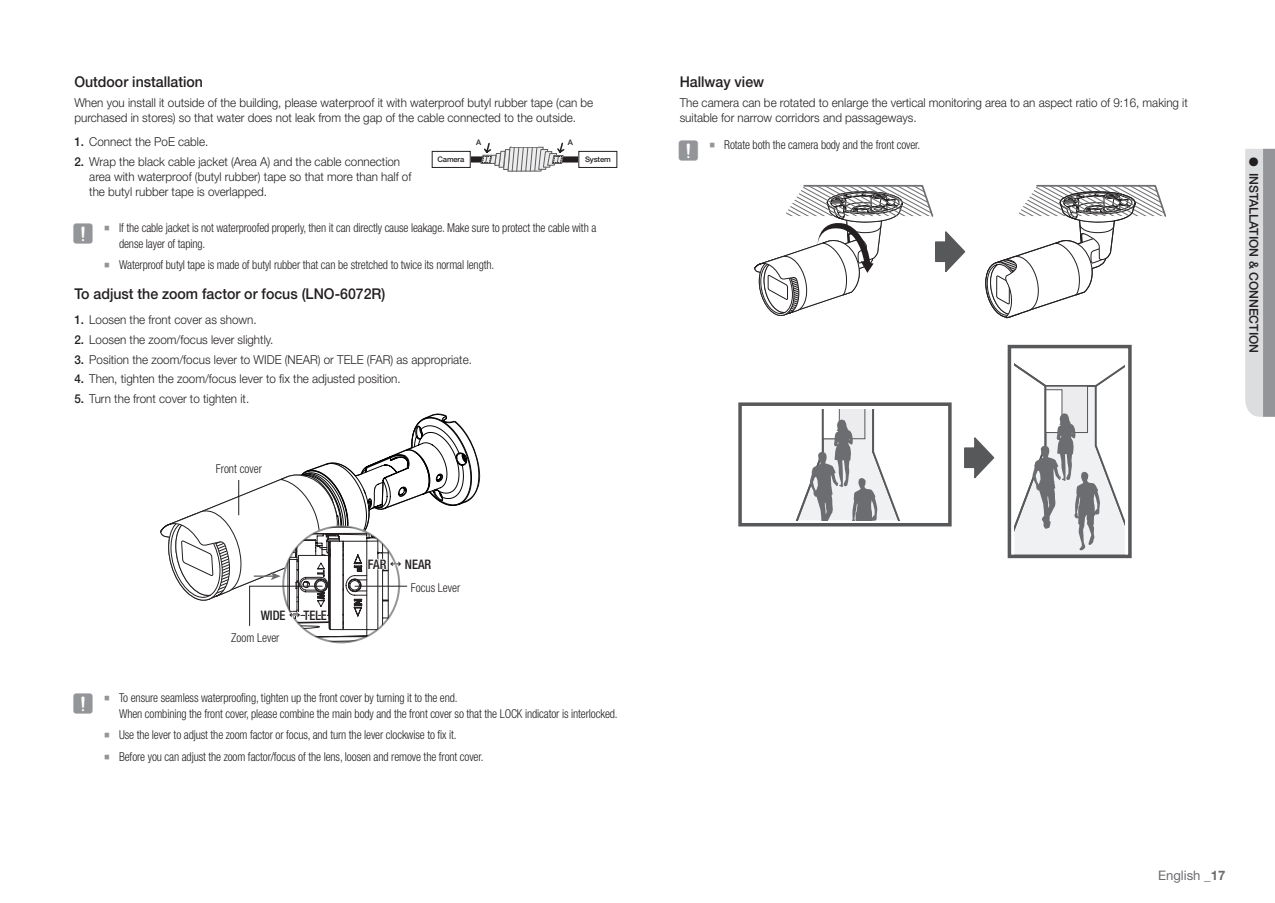
<style>
.page{position:relative;width:1275px;height:903px;background:#fff}
.page>*{position:absolute;margin:0;border:0;box-sizing:border-box;transform-origin:0 0}
.t1{font:500 14.88px "Helvetica Neue cp";color:#231f20;scale:.95 1}
.t2{font:500 condensed 13.12px "Helvetica Neue cp";color:#231f20;scale:.95 1}
.t3{font:13.12px "Helvetica Neue cp";color:#6c6d70}
.t4{font:300 12.25px/14.9px "Helvetica Neue cp";color:#231f20;scale:.95 1}
.t5{font:300 condensed 12.25px/15.6px "Helvetica Neue cp";letter-spacing:-.01em;color:#231f20;scale:.95 1}
.t6{font:500 12.25px "Helvetica Neue cp";color:#231f20}
.t7{font:500 7.7px "Helvetica Neue";letter-spacing:-.02em;color:#231f20}
.s1{font-weight:500}
.s2{font-family:"SIBD P1400";font-weight:400;font-stretch:normal;font-size:22.75px;color:#939598}
.s3{font-family:"SI Icon HR755";font-weight:400;font-stretch:normal;font-size:14px;color:#939598}
.s4{font-family:"D Xgo Std 60";font-weight:400;font-stretch:normal}
.s5{font-weight:700}
</style>
<div class="page">
<svg style="left:1245px;top:149px;width:30px;height:268px;background:#bfc1c3"></svg>
<div style="left:432px;top:151px;width:39px;height:17px;border:1px solid #231f20"></div>
<div style="left:578px;top:151px;width:39px;height:17px;border:1px solid #231f20"></div>
<svg style="left:470px;top:142px;width:109px;height:30px"></svg>
<div style="left:512px;top:132px;width:26px;height:14px;background:#fff"></div>
<svg style="left:160px;top:414px;width:319px;height:228px"></svg>
<hr style="left:238px;top:480px;width:1px;height:35px;background:#231f20">
<svg style="left:985px;top:184px;width:182px;height:135px"></svg>
<svg style="left:754px;top:184px;width:212px;height:132px"></svg>
<svg style="left:1014px;top:363px;width:111px;height:190px"></svg>
<svg style="left:796px;top:409px;width:104px;height:111px"></svg>
<div style="left:1008px;top:345px;width:124px;height:213px;border:4px solid #57585a"></div>
<svg style="left:964px;top:437px;width:31px;height:42px"></svg>
<div style="left:738px;top:402px;width:214px;height:124px;border:4px solid #57585a"></div>
<p class="t1" style="left:74px;top:73px;width:137px">Outdoor installation</p>
<p class="t4" style="left:74px;top:95px;width:548px">When you install it outside of the building, please waterproof it with waterproof butyl rubber tape (can be purchased in stores) so that water does not leak from the gap of the cable connected to the outside.</p>
<p class="t4" style="left:74px;top:135px;width:142px"><span class="s1">1.</span> Connect the PoE cable.</p>
<p class="t4" style="left:89px;top:154px;width:341px;text-indent:-15px"><span class="s1">2.</span> Wrap the black cable jacket (Area A) and the cable connection area with waterproof (butyl rubber) tape so that more than half of the butyl rubber tape is overlapped.</p>
<p class="t5" style="left:119px;top:220px;width:504px;text-indent:-47px"><span class="s2">J</span> <span class="s3">`</span> If the cable jacket is not waterproofed properly, then it can directly cause leakage. Make sure to protect the cable with a dense layer of taping.</p>
<p class="t5" style="left:104px;top:257px;width:412px"><span class="s3">`</span> Waterproof butyl tape is made of butyl rubber that can be stretched to twice its normal length.</p>
<p class="t1" style="left:74px;top:286px;width:329px">To adjust the zoom factor or focus (LNO-6072R)</p>
<p class="t4" style="left:74px;top:312px;width:193px"><span class="s1">1.</span> Loosen the front cover as shown.</p>
<p class="t4" style="left:74px;top:332px;width:211px"><span class="s1">2.</span> Loosen the zoom/focus lever slightly.</p>
<p class="t4" style="left:74px;top:352px;width:420px"><span class="s1">3.</span> Position the zoom/focus lever to WIDE (NEAR) or TELE (FAR) as appropriate.</p>
<p class="t4" style="left:74px;top:372px;width:345px"><span class="s1">4.</span> Then, tighten the zoom/focus lever to fix the adjusted position.</p>
<p class="t4" style="left:74px;top:392px;width:186px"><span class="s1">5.</span> Turn the front cover to tighten it.</p>
<p class="t7" style="left:437px;top:111px;width:28px">Camera</p>
<p class="t7" style="left:437px;top:155px;width:28px">Camera</p>
<p class="t7" style="left:585px;top:155px;width:27px">System</p>
<p class="t7" style="left:476px;top:137px;width:7px">A</p>
<p class="t7" style="left:568px;top:137px;width:7px">A</p>
<p class="t5" style="left:216px;top:461px;width:50px">Front cover</p>
<p class="t2" style="left:261px;top:607px;width:71px">WIDE <span class="s4">↔</span> TELE</p>
<p class="t5" style="left:231px;top:629px;width:53px">Zoom Lever</p>
<p class="t2" style="left:368px;top:557px;width:68px">FAR <span class="s4">↔</span> NEAR</p>
<p class="t5" style="left:411px;top:579px;width:54px">Focus Lever</p>
<p class="t5" style="left:119px;top:690px;width:526px;text-indent:-47px"><span class="s2">J</span> <span class="s3">`</span> To ensure seamless waterproofing, tighten up the front cover by turning it to the end.<br>When combining the front cover, please combine the main body and the front cover so that the LOCK indicator is interlocked.</p>
<p class="t5" style="left:104px;top:724px;width:401px;line-height:22.2px"><span class="s3">`</span> Use the lever to adjust the zoom factor or focus, and turn the lever clockwise to fix it.<br><span class="s3">`</span> Before you can adjust the zoom factor/focus of the lens, loosen and remove the front cover.</p>
<p class="t1" style="left:680px;top:73px;width:91px">Hallway view</p>
<p class="t4" style="left:680px;top:95px;width:536px">The camera can be rotated to enlarge the vertical monitoring area to an aspect ratio of 9:16, making it suitable for narrow corridors and passageways.</p>
<p class="t5" style="left:677px;top:137px;width:257px"><span class="s2">J</span> <span class="s3">`</span> Rotate both the camera body and the front cover.</p>
<p class="t6" style="left:1261px;top:157px;width:198px;rotate:90deg">● INSTALLATION &amp; CONNECTION</p>
<p class="t3" style="left:1158px;top:867px;width:69px">English _<span class="s5">17</span></p>
</div>
